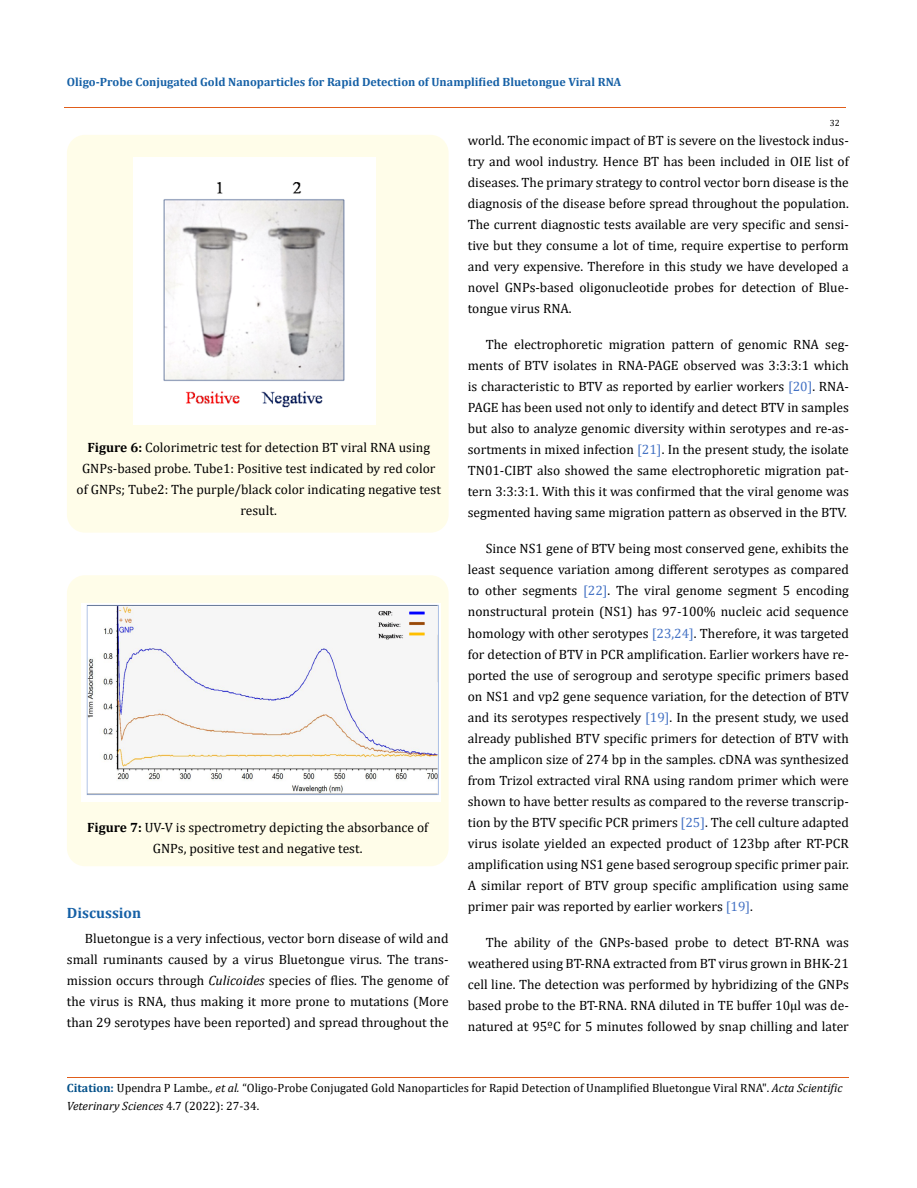
<style>
.page{position:relative;width:917px;height:1188px;background:#fff}
.page>*{position:absolute;margin:0;border:0;box-sizing:border-box;transform-origin:0 0}
.t1{font:700 15px "Cambria";color:#1560a6}
.t2{font:13.5px/21px "Cambria";color:#000;text-align:justify}
.t3{font:12px/18px "Cambria";color:#000}
.t4{font:700 12px "Cambria";color:#1560a6}
.t5{font:9px "Cambria";color:#000}
.s1{font-weight:700}
.s2{font-style:italic}
.s3{color:#4472c4}
.s4{font-weight:700;color:#035089}
</style>
<div class="page">
<hr style="left:64px;top:108px;width:781px;height:1px;background:#e05d1a">
<hr style="left:67px;top:1077px;width:781px;height:1px;background:#e05d1a">
<div style="left:67px;top:135px;width:381px;height:398px;background:#fffde9;border-radius:18px"></div>
<img style="left:133px;top:158px;width:242px;height:266px">
<div style="left:67px;top:575px;width:381px;height:291px;background:#fffde9;border-radius:18px"></div>
<img style="left:81px;top:603px;width:359px;height:199px">
<p class="t4" style="left:67px;top:73px;width:556px">Oligo-Probe Conjugated Gold Nanoparticles for Rapid Detection of Unamplified Bluetongue Viral RNA</p>
<p class="t5" style="left:829px;top:118px;width:11px">32</p>
<p class="t2" style="left:77px;top:437px;width:366px;text-align:center"><span class="s1">Figure 6:</span> Colorimetric test for detection BT viral RNA using GNPs-based probe. Tube1: Positive test indicated by red color of GNPs; Tube2: The purple/black color indicating negative test result.</p>
<p class="t2" style="left:87px;top:817px;width:343px;text-align:center"><span class="s1">Figure 7:</span> UV-V is spectrometry depicting the absorbance of<br>GNPs, positive test and negative test.</p>
<p class="t1" style="left:67px;top:902px;width:76px">Discussion</p>
<p class="t2" style="left:67px;top:928px;width:383px;text-indent:18px">Bluetongue is a very infectious, vector born disease of wild and small ruminants caused by a virus Bluetongue virus. The trans&shy;mission occurs through <span class="s2">Culicoides</span> species of flies. The genome of the virus is RNA, thus making it more prone to mutations (More than 29 serotypes have been reported) and spread throughout the</p>
<p class="t2" style="left:468px;top:130px;width:382px">world. The economic impact of BT is severe on the livestock indus&shy;try and wool industry. Hence BT has been included in OIE list of diseases. The primary strategy to control vector born disease is the diagnosis of the disease before spread throughout the population.<br>The current diagnostic tests available are very specific and sensi&shy;tive but they consume a lot of time, require expertise to perform and very expensive. Therefore in this study we have developed a novel GNPs-based oligonucleotide probes for detection of Blue&shy;tongue virus RNA.</p>
<p class="t2" style="left:468px;top:334px;width:382px;text-indent:18px">The electrophoretic migration pattern of genomic RNA seg&shy;ments of BTV isolates in RNA-PAGE observed was 3:3:3:1 which is characteristic to BTV as reported by earlier workers <span class="s3">[20]</span>. RNA-PAGE has been used not only to identify and detect BTV in samples but also to analyze genomic diversity within serotypes and re-as&shy;sortments in mixed infection <span class="s3">[21]</span>. In the present study, the isolate TN01-CIBT also showed the same electrophoretic migration pat&shy;tern 3:3:3:1. With this it was confirmed that the viral genome was segmented having same migration pattern as observed in the BTV.</p>
<p class="t2" style="left:468px;top:538px;width:382px;text-indent:18px">Since NS1 gene of BTV being most conserved gene, exhibits the least sequence variation among different serotypes as compared to other segments <span class="s3">[22]</span>. The viral genome segment 5 encoding nonstructural protein (NS1) has 97-100% nucleic acid sequence homology with other serotypes <span class="s3">[23,24]</span>. Therefore, it was targeted for detection of BTV in PCR amplification. Earlier workers have re&shy;ported the use of serogroup and serotype specific primers based on NS1 and vp2 gene sequence variation, for the detection of BTV and its serotypes respectively <span class="s3">[19]</span>. In the present study, we used already published BTV specific primers for detection of BTV with the amplicon size of 274 bp in the samples. cDNA was synthesized from Trizol extracted viral RNA using random primer which were shown to have better results as compared to the reverse transcrip&shy;tion by the BTV specific PCR primers <span class="s3">[25]</span>. The cell culture adapted virus isolate yielded an expected product of 123bp after RT-PCR amplification using NS1 gene based serogroup specific primer pair.<br>A similar report of BTV group specific amplification using same primer pair was reported by earlier workers <span class="s3">[19]</span>.</p>
<p class="t2" style="left:468px;top:931px;width:382px;text-indent:18px">The ability of the GNPs-based probe to detect BT-RNA was weathered using BT-RNA extracted from BT virus grown in BHK-21 cell line. The detection was performed by hybridizing of the GNPs based probe to the BT-RNA. RNA diluted in TE buffer 10µl was de&shy;natured at 95ºC for 5 minutes followed by snap chilling and later</p>
<p class="t3" style="left:67px;top:1079px;width:777px"><span class="s4">Citation:</span> Upendra P Lambe<span class="s2">., et al.</span> “Oligo-Probe Conjugated Gold Nanoparticles for Rapid Detection of Unamplified Bluetongue Viral RNA". <span class="s2">Acta Scientific<br>Veterinary Sciences</span> 4.7 (2022): 27-34.</p>
</div>
